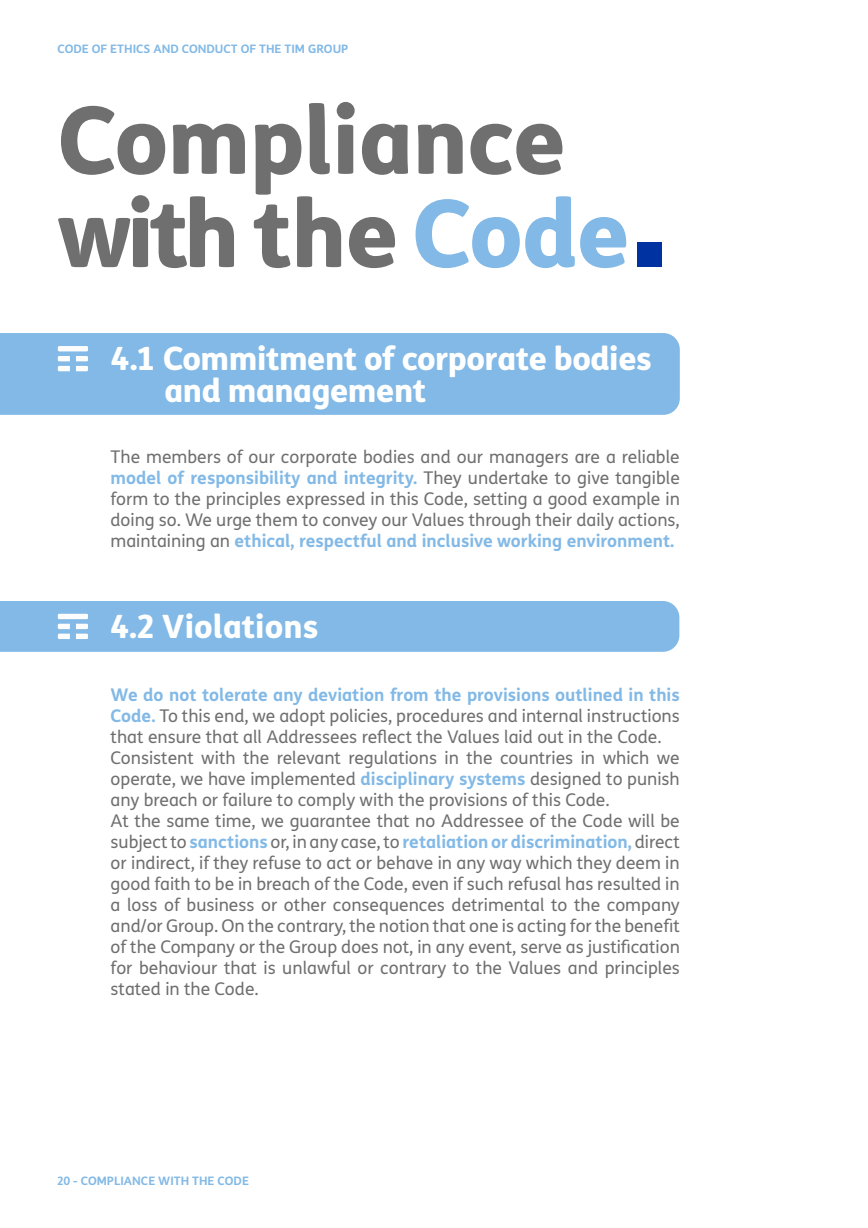
<style>
.page{position:relative;width:868px;height:1228px;background:#fff}
.page>*{position:absolute;margin:0;border:0;box-sizing:border-box;transform-origin:0 0}
.t1{font:800 93.24px/93.2px "TIM Sans";letter-spacing:-.01em;color:#706f6f}
.t2{font:800 32.2px/31.5px "TIM Sans";letter-spacing:-.015em;color:#fff}
.t3{font:17.46px/21px "TIM Sans";color:#706f6f;text-align:justify}
.t4{font:700 11.65px "TIM Sans";color:#82b9e6}
.s1{color:#82b9e6}
.s2{font-weight:700;color:#82b9e6}
</style>
<div class="page">
<div style="left:0;top:333px;width:680px;height:82px;background:#82b9e6"></div>
<div style="left:638px;top:242px;width:24px;height:25px;background:#0033a1"></div>
<svg style="left:58px;top:346px;width:30px;height:25px"></svg>
<div style="left:0;top:601px;width:679px;height:51px;background:#82b9e6"></div>
<p class="t4" style="left:57px;top:40px;width:293px">CODE OF ETHICS AND CONDUCT OF THE TIM GROUP</p>
<h1 class="t1" style="left:58px;top:89px;width:574px">Compliance with the <span class="s1">Code</span></h1>
<h2 class="t2" style="left:165px;top:341px;width:489px;text-indent:-54px">4.1 Commitment of corporate bodies and management</h2>
<p class="t3" style="left:110px;top:446px;width:571px">The members of our corporate bodies and our managers are a reliable <span class="s2">model of responsibility and integrity.</span> They undertake to give tangible form to the principles expressed in this Code, setting a good example in doing so. We urge them to convey our Values through their daily actions, maintaining an <span class="s2">ethical, respectful and inclusive working environment.</span></p>
<h2 class="t2" style="left:110px;top:610px;width:210px">4.2 Violations</h2>
<p class="t3" style="left:111px;top:684px;width:571px;text-align:left"><span class="s2">We do not tolerate any deviation from the provisions outlined in this Code.</span> To this end, we adopt policies, procedures and internal instructions that ensure that all Addressees reflect the Values laid out in the Code.<br>Consistent with the relevant regulations in the countries in which we operate, we have implemented <span class="s2">disciplinary systems</span> designed to punish any breach or failure to comply with the provisions of this Code.<br>At the same time, we guarantee that no Addressee of the Code will be subject to <span class="s2">sanctions</span> or, in any case, to <span class="s2">retaliation or discrimination,</span> direct or indirect, if they refuse to act or behave in any way which they deem in good faith to be in breach of the Code, even if such refusal has resulted in a loss of business or other consequences detrimental to the company and/or Group. On the contrary, the notion that one is acting for the benefit of the Company or the Group does not, in any event, serve as justification for behaviour that is unlawful or contrary to the Values and principles stated in the Code.</p>
<p class="t4" style="left:57px;top:1172px;width:193px">20 - COMPLIANCE WITH THE CODE</p>
</div>
